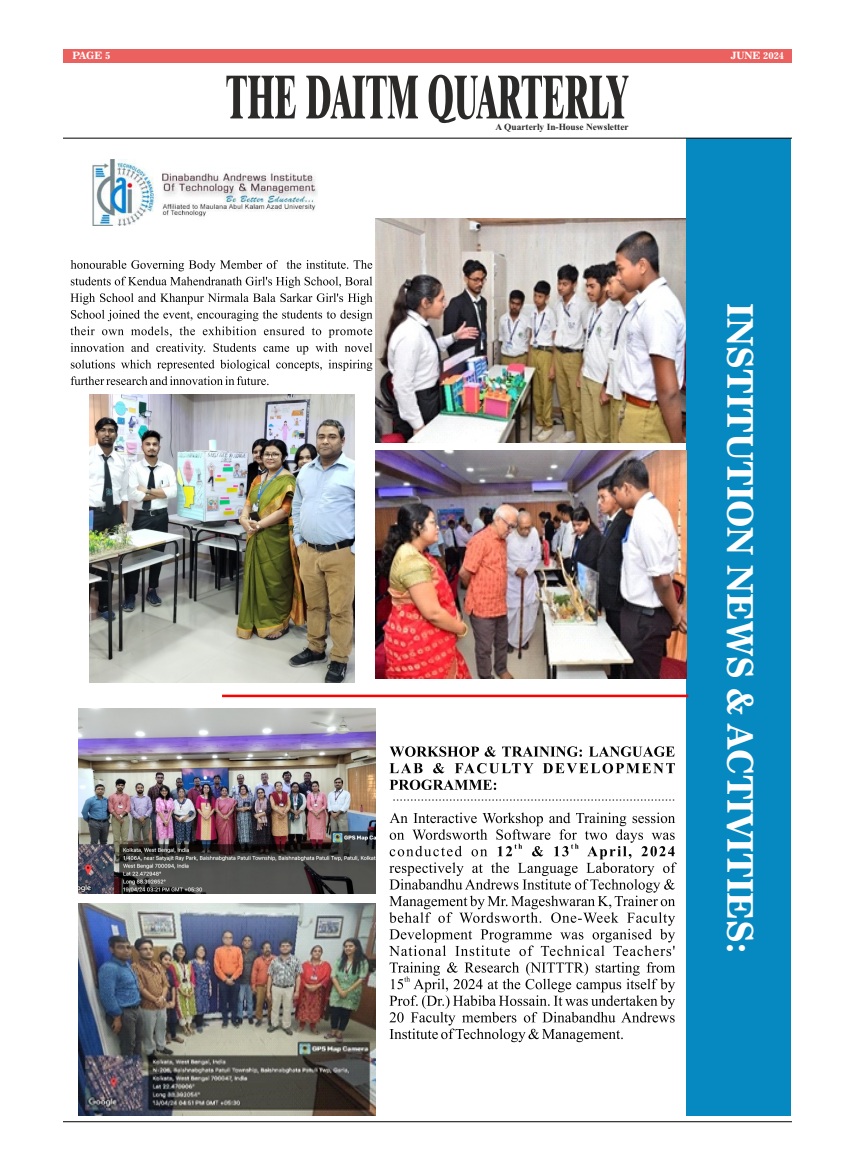
<style>
.page{position:relative;width:855px;height:1170px;background:#fff}
.page>*{position:absolute;margin:0;border:0;box-sizing:border-box;transform-origin:0 0}
.t1{font:35px "News 706 BT Bold C";color:#fefefe}
.t2{font:10px "News 706 BT Bold C";color:#fefefe}
.t3{font:700 9.38px "Times New Roman";color:#2b2a29}
</style>
<div class="page">
<div style="left:686px;top:138px;width:104px;height:978px;background:#0689c0"></div>
<img style="left:376px;top:219px;width:310px;height:224px">
<img style="left:376px;top:450px;width:310px;height:228px">
<svg style="left:70px;top:260px;width:303px;height:125px"></svg>
<hr style="left:222px;top:695px;width:466px;height:2px;background:#f00">
<img style="left:79px;top:904px;width:297px;height:212px">
<img style="left:93px;top:160px;width:224px;height:66px">
<img style="left:89px;top:395px;width:266px;height:287px">
<img style="left:79px;top:708px;width:297px;height:185px">
<svg style="left:389px;top:746px;width:288px;height:296px"></svg>
<div style="left:63px;top:49px;width:729px;height:13px;background:#eb615f"></div>
<svg style="left:226px;top:75px;width:403px;height:49px"></svg>
<hr style="left:63px;top:138px;width:729px;height:1px;background:#000">
<hr style="left:63px;top:1121px;width:729px;height:1px;background:#000">
<p class="t2" style="left:72px;top:52px;width:39px">PAGE 5</p>
<p class="t2" style="left:731px;top:52px;width:55px">JUNE 2024</p>
<p class="t3" style="left:496px;top:124px;width:135px">A Quarterly In-House Newsletter</p>
<h1 class="t1" style="left:754px;top:303px;width:651px;rotate:90deg">INSTITUTION NEWS &amp; ACTIVITIES:</h1>
</div>
